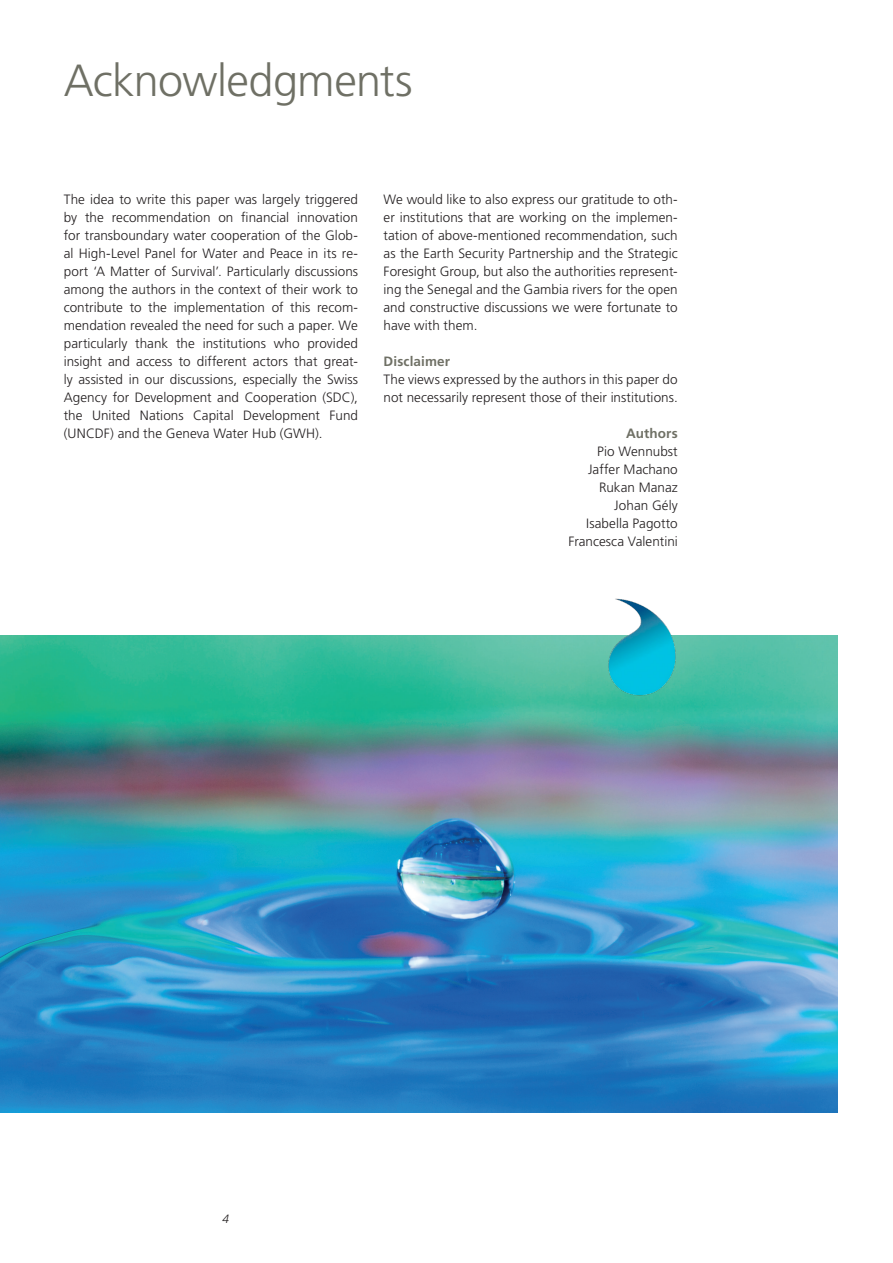
<style>
.page{position:relative;width:893px;height:1263px;background:#fff}
.page>*{position:absolute;margin:0;border:0;box-sizing:border-box;transform-origin:0 0}
.t1{font:300 45px "Frutiger LT Pro";letter-spacing:-.015em;color:#6f7065}
.t2{font:300 13.5px/18px "Frutiger LT Pro";letter-spacing:.005em;color:#231f20;text-align:justify}
.t3{font:700 13.5px "Frutiger LT Pro";letter-spacing:.01em;color:#6f7065}
.t4{font:italic 300 12px "Frutiger LT Pro";color:#231f20}
</style>
<div class="page">
<img style="left:0;top:636px;width:838px;height:476px">
<img style="left:584px;top:598px;width:120px;height:107px">
<h1 class="t1" style="left:64px;top:54px;width:350px">Acknowledgments</h1>
<p class="t2" style="left:64px;top:190px;width:296px">The idea to write this paper was largely triggered by the recommendation on financial innovation for transboundary water cooperation of the Glob&shy;al High-Level Panel for Water and Peace in its re&shy;port ‘A Matter of Survival’. Particularly discussions among the authors in the context of their work to contribute to the implementation of this recom&shy;mendation revealed the need for such a paper. We particularly thank the institutions who provided insight and access to different actors that great&shy;ly assisted in our discussions, especially the Swiss Agency for Development and Cooperation (SDC), the United Nations Capital Development Fund (UNCDF) and the Geneva Water Hub (GWH).</p>
<p class="t2" style="left:384px;top:190px;width:296px">We would like to also express our gratitude to oth&shy;er institutions that are working on the implemen&shy;tation of above-mentioned recommendation, such as the Earth Security Partnership and the Strategic Foresight Group, but also the authorities represent&shy;ing the Senegal and the Gambia rivers for the open and constructive discussions we were fortunate to have with them.</p>
<p class="t3" style="left:384px;top:353px;width:68px">Disclaimer</p>
<p class="t2" style="left:384px;top:370px;width:296px">The views expressed by the authors in this paper do not necessarily represent those of their institutions.</p>
<p class="t3" style="left:626px;top:425px;width:53px">Authors</p>
<p class="t2" style="left:568px;top:442px;width:111px;text-align:right">Pio Wennubst<br>Jaffer Machano<br>Rukan Manaz<br>Johan Gély<br>Isabella Pagotto<br>Francesca Valentini</p>
<p class="t4" style="left:223px;top:1211px;width:8px">4</p>
</div>
